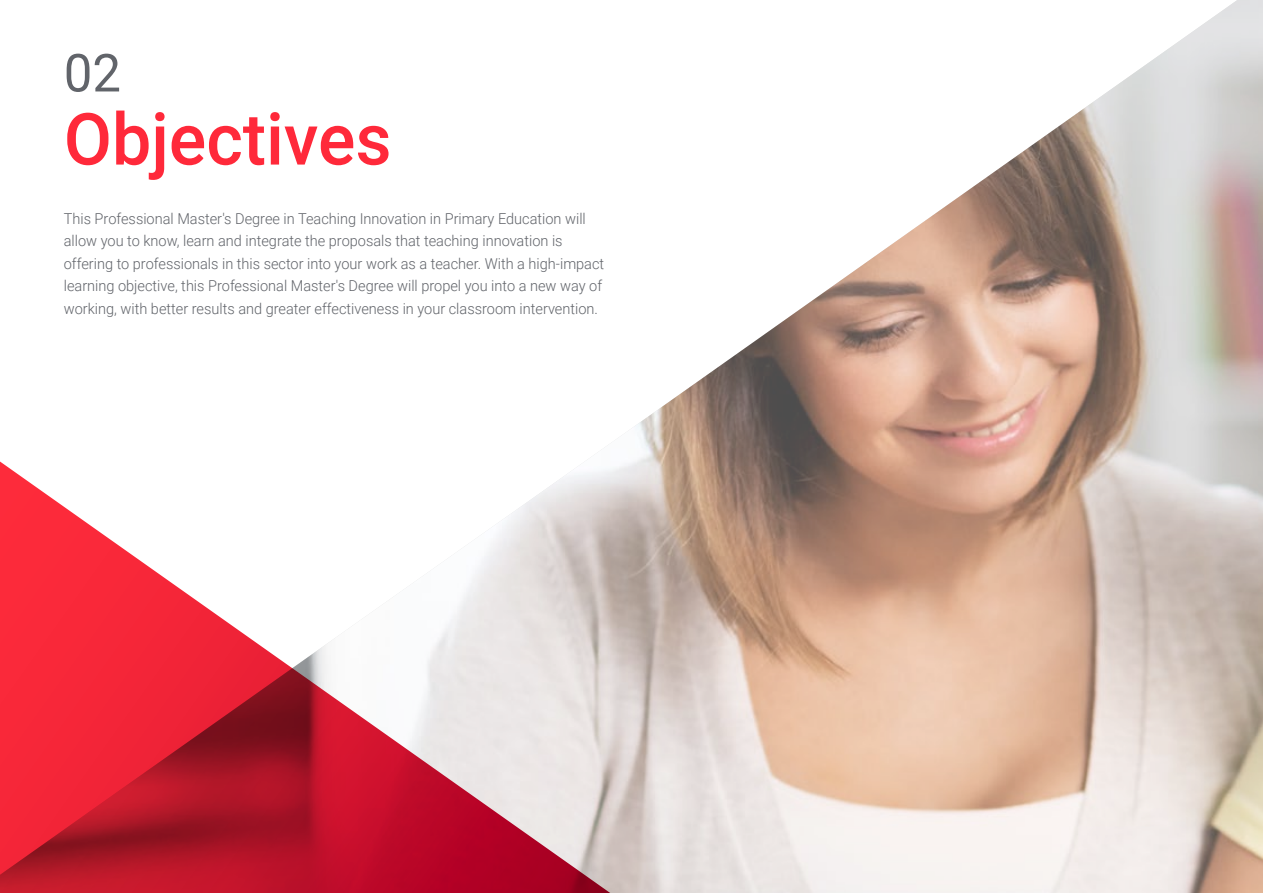
<style>
.page{position:relative;width:1263px;height:893px;background:#fff}
.page>*{position:absolute;margin:0;border:0;box-sizing:border-box;transform-origin:0 0}
.t1{font:500 72px "Roboto";color:#ff293a}
.t2{font:52.5px "Roboto";color:#61646a}
.t3{font:300 15px/22.5px "Roboto";color:#61646a}
</style>
<div class="page">
<img style="left:634px;top:0;width:629px;height:893px">
<svg style="left:0;top:446px;width:640px;height:447px"></svg>
<h2 class="t2" style="left:64px;top:36px;width:59px">02</h2>
<h1 class="t1" style="left:64px;top:89px;width:329px">Objectives</h1>
<p class="t3" style="left:64px;top:207px;width:542px">This Professional Master's Degree in Teaching Innovation in Primary Education will allow you to know, learn and integrate the proposals that teaching innovation is offering to professionals in this sector into your work as a teacher. With a high-impact learning objective, this Professional Master's Degree will propel you into a new way of working, with better results and greater effectiveness in your classroom intervention.</p>
</div>
